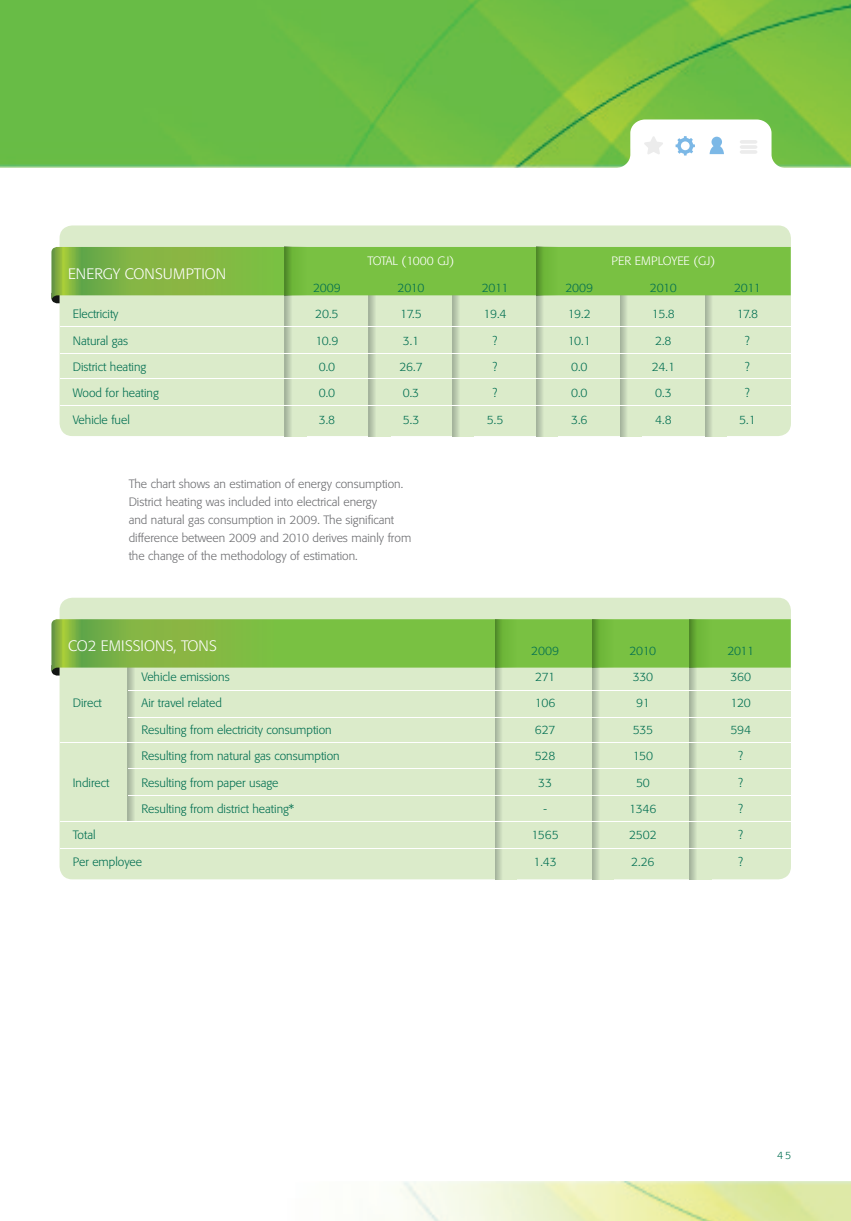
<style>
.page{position:relative;width:851px;height:1221px;background:#fff}
.page>*{position:absolute;margin:0;border:0;box-sizing:border-box;transform-origin:0 0}
.t1{font:300 15px "Formata LIGH Tp RO";color:#fff}
.t2{font:300 12px "Formata LIGH Tp RO";color:#006e51}
.t3{font:300 12px/18px "Formata LIGH Tp RO";color:#6c6d70}
.t4{font:300 12px "Formata LIGH Tp RO";color:#fff}
.t5{font:300 10.5px "Formata LIGH Tp RO";color:#006e51}
</style>
<div class="page">
<img style="left:0;top:0;width:850px;height:1220px">
<div style="left:0;top:168px;width:850px;height:1012px;background:#fff"></div>
<div style="left:60px;top:225px;width:730px;height:211px;background:#dbebca;border-radius:13px"></div>
<div style="left:60px;top:597px;width:730px;height:282px;background:#dbebca;border-radius:13px"></div>
<svg style="left:620px;top:303px;width:7px;height:133px"></svg>
<svg style="left:592px;top:675px;width:21px;height:204px"></svg>
<svg style="left:452px;top:303px;width:7px;height:133px"></svg>
<svg style="left:285px;top:303px;width:6px;height:133px"></svg>
<svg style="left:128px;top:675px;width:21px;height:146px"></svg>
<svg style="left:536px;top:303px;width:7px;height:133px"></svg>
<svg style="left:689px;top:675px;width:22px;height:204px"></svg>
<svg style="left:705px;top:303px;width:7px;height:133px"></svg>
<svg style="left:368px;top:303px;width:7px;height:133px"></svg>
<svg style="left:495px;top:675px;width:21px;height:204px"></svg>
<hr style="left:60px;top:326px;width:731px;height:1px;background:#fff">
<hr style="left:128px;top:690px;width:663px;height:1px;background:#fff">
<hr style="left:128px;top:768px;width:663px;height:1px;background:#fff">
<hr style="left:60px;top:353px;width:731px;height:1px;background:#fff">
<hr style="left:128px;top:716px;width:663px;height:1px;background:#fff">
<hr style="left:128px;top:795px;width:663px;height:1px;background:#fff">
<hr style="left:60px;top:378px;width:731px;height:1px;background:#fff">
<hr style="left:60px;top:405px;width:731px;height:1px;background:#fff">
<hr style="left:60px;top:742px;width:731px;height:1px;background:#fff">
<hr style="left:60px;top:821px;width:731px;height:1px;background:#fff">
<hr style="left:60px;top:848px;width:731px;height:1px;background:#fff">
<svg style="left:51px;top:247px;width:739px;height:56px;background:#88c355"></svg>
<svg style="left:51px;top:619px;width:739px;height:56px;background:#89c356"></svg>
<svg style="left:285px;top:247px;width:21px;height:48px"></svg>
<svg style="left:495px;top:619px;width:21px;height:48px"></svg>
<svg style="left:536px;top:247px;width:21px;height:48px"></svg>
<div style="left:689px;top:619px;width:22px;height:48px;background:linear-gradient(to right,#599b2d,#7bc542)"></div>
<svg style="left:592px;top:619px;width:21px;height:48px"></svg>
<svg style="left:609px;top:119px;width:182px;height:49px"></svg>
<p class="t1" style="left:68px;top:265px;width:18px">Energy</p>
<p class="t1" style="left:125px;top:265px;width:11px">consumption</p>
<p class="t4" style="left:367px;top:254px;width:13px">Total</p>
<p class="t4" style="left:401px;top:254px;width:54px">(1000 GJ)</p>
<p class="t4" style="left:611px;top:254px;width:31px">Per employee</p>
<p class="t4" style="left:693px;top:254px;width:23px">(GJ)</p>
<p class="t2" style="left:313px;top:280px;width:29px">2009</p>
<p class="t2" style="left:397px;top:280px;width:28px">2010</p>
<p class="t2" style="left:481px;top:280px;width:28px">2011</p>
<p class="t2" style="left:565px;top:280px;width:29px">2009</p>
<p class="t2" style="left:650px;top:280px;width:28px">2010</p>
<p class="t2" style="left:734px;top:280px;width:28px">2011</p>
<p class="t2" style="left:73px;top:307px;width:47px">Electricity</p>
<p class="t2" style="left:315px;top:307px;width:25px">20.5</p>
<p class="t2" style="left:400px;top:307px;width:23px">17.5</p>
<p class="t2" style="left:483px;top:307px;width:24px">19.4</p>
<p class="t2" style="left:567px;top:307px;width:24px">19.2</p>
<p class="t2" style="left:651px;top:307px;width:24px">15.8</p>
<p class="t2" style="left:736px;top:307px;width:23px">17.8</p>
<p class="t2" style="left:73px;top:333px;width:57px">Natural gas</p>
<p class="t2" style="left:315px;top:333px;width:24px">10.9</p>
<p class="t2" style="left:403px;top:333px;width:18px">3.1</p>
<p class="t2" style="left:493px;top:333px;width:6px">?</p>
<p class="t2" style="left:567px;top:333px;width:24px">10.1</p>
<p class="t2" style="left:655px;top:333px;width:18px">2.8</p>
<p class="t2" style="left:745px;top:333px;width:6px">?</p>
<p class="t2" style="left:73px;top:360px;width:75px">District heating</p>
<p class="t2" style="left:318px;top:360px;width:18px">0.0</p>
<p class="t2" style="left:399px;top:360px;width:25px">26.7</p>
<p class="t2" style="left:493px;top:360px;width:6px">?</p>
<p class="t2" style="left:571px;top:360px;width:18px">0.0</p>
<p class="t2" style="left:651px;top:360px;width:25px">24.1</p>
<p class="t2" style="left:745px;top:360px;width:6px">?</p>
<p class="t2" style="left:73px;top:386px;width:88px">Wood for heating</p>
<p class="t2" style="left:318px;top:386px;width:18px">0.0</p>
<p class="t2" style="left:403px;top:386px;width:18px">0.3</p>
<p class="t2" style="left:493px;top:386px;width:6px">?</p>
<p class="t2" style="left:571px;top:386px;width:18px">0.0</p>
<p class="t2" style="left:655px;top:386px;width:18px">0.3</p>
<p class="t2" style="left:745px;top:386px;width:6px">?</p>
<p class="t2" style="left:73px;top:412px;width:59px">Vehicle fuel</p>
<p class="t2" style="left:318px;top:412px;width:18px">3.8</p>
<p class="t2" style="left:403px;top:412px;width:18px">5.3</p>
<p class="t2" style="left:487px;top:412px;width:18px">5.5</p>
<p class="t2" style="left:571px;top:412px;width:18px">3.6</p>
<p class="t2" style="left:655px;top:412px;width:18px">4.8</p>
<p class="t2" style="left:739px;top:412px;width:18px">5.1</p>
<p class="t3" style="left:129px;top:474px;width:284px">The chart shows an estimation of energy consumption.<br>District heating was included into electrical energy<br>and natural gas consumption in 2009. The significant difference between 2009 and 2010 derives mainly from the change of the methodology of estimation.</p>
<p class="t1" style="left:68px;top:637px;width:42px">CO2 emissions</p>
<p class="t1" style="left:173px;top:637px;width:18px">, tons</p>
<p class="t2" style="left:531px;top:643px;width:29px">2009</p>
<p class="t2" style="left:629px;top:643px;width:28px">2010</p>
<p class="t2" style="left:727px;top:643px;width:28px">2011</p>
<p class="t2" style="left:73px;top:696px;width:31px">Direct</p>
<p class="t2" style="left:73px;top:775px;width:38px">Indirect</p>
<p class="t2" style="left:141px;top:669px;width:90px">Vehicle emissions</p>
<p class="t2" style="left:535px;top:669px;width:22px">271</p>
<p class="t2" style="left:632px;top:669px;width:22px">330</p>
<p class="t2" style="left:730px;top:669px;width:22px">360</p>
<p class="t2" style="left:141px;top:696px;width:82px">Air travel related</p>
<p class="t2" style="left:535px;top:696px;width:22px">106</p>
<p class="t2" style="left:636px;top:696px;width:15px">91</p>
<p class="t2" style="left:730px;top:696px;width:22px">120</p>
<p class="t2" style="left:141px;top:722px;width:192px">Resulting from electricity consumption</p>
<p class="t2" style="left:534px;top:722px;width:22px">627</p>
<p class="t2" style="left:632px;top:722px;width:22px">535</p>
<p class="t2" style="left:730px;top:722px;width:22px">594</p>
<p class="t2" style="left:141px;top:749px;width:200px">Resulting from natural gas consumption</p>
<p class="t2" style="left:534px;top:749px;width:22px">528</p>
<p class="t2" style="left:632px;top:749px;width:22px">150</p>
<p class="t2" style="left:738px;top:749px;width:6px">?</p>
<p class="t2" style="left:141px;top:775px;width:138px">Resulting from paper usage</p>
<p class="t2" style="left:538px;top:775px;width:15px">33</p>
<p class="t2" style="left:636px;top:775px;width:15px">50</p>
<p class="t2" style="left:738px;top:775px;width:6px">?</p>
<p class="t2" style="left:141px;top:801px;width:154px">Resulting from district heating*</p>
<p class="t2" style="left:543px;top:801px;width:5px">-</p>
<p class="t2" style="left:629px;top:801px;width:29px">1346</p>
<p class="t2" style="left:738px;top:801px;width:6px">?</p>
<p class="t2" style="left:73px;top:828px;width:24px">Total</p>
<p class="t2" style="left:531px;top:828px;width:29px">1565</p>
<p class="t2" style="left:629px;top:828px;width:29px">2502</p>
<p class="t2" style="left:738px;top:828px;width:6px">?</p>
<p class="t2" style="left:73px;top:854px;width:71px">Per employee</p>
<p class="t2" style="left:533px;top:854px;width:25px">1.43</p>
<p class="t2" style="left:631px;top:854px;width:25px">2.26</p>
<p class="t2" style="left:738px;top:854px;width:6px">?</p>
<p class="t5" style="left:777px;top:1149px;width:16px">45</p>
</div>
